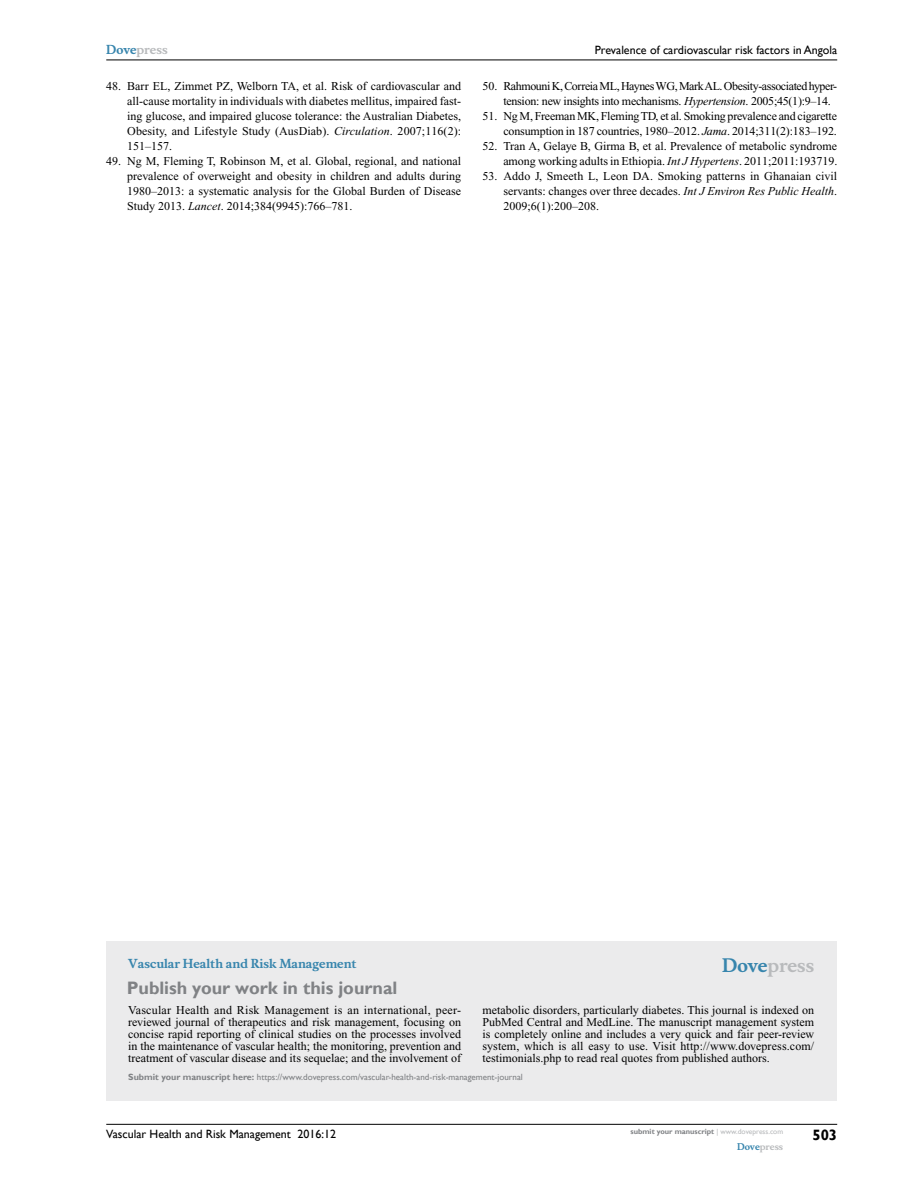
<style>
.page{position:relative;width:918px;height:1188px;background:#fff}
.page>*{position:absolute;margin:0;border:0;box-sizing:border-box;transform-origin:0 0}
.t1{font:700 18px "Gill Sans";color:#808285}
.t2{font:700 18px "Musee";color:#b8babc}
.t3{font:700 15px "Gill Sans";color:#000}
.t4{font:12px/15px "Times New Roman";color:#000;text-align:justify}
.t5{font:12px/15px "Times New Roman";letter-spacing:-.035em;color:#000}
.t6{font:12px/15px "Times New Roman";letter-spacing:-.02em;color:#000;text-align:right}
.t7{font:12px "Gill Sans";color:#000}
.t8{font:700 12px "Musee";color:#3785ad}
.t9{font:700 12px "Musee";color:#b8babc}
.t10{font:9px "Gill Sans";color:#808285}
.t11{font:700 9px "Musee";color:#b8babc}
.t12{font:700 7.5px "Gill Sans";color:#808285}
.s1{color:#3785ad}
.s2{font-style:italic}
.s3{font-weight:700}
.s4{font-weight:400;color:#b8babc}
</style>
<div class="page">
<div style="left:106px;top:941px;width:731px;height:159px;background:#ebebec"></div>
<hr style="left:106px;top:1124px;width:731px;height:1px;background:#000">
<hr style="left:106px;top:60px;width:731px;height:1px;background:#000">
<p class="t9" style="left:106px;top:43px;width:63px"><span class="s1">Dove</span>press</p>
<p class="t4" style="left:127px;top:79px;width:335px;text-indent:-21px">48. Barr EL, Zimmet PZ, Welborn TA, et al. Risk of cardiovascular and all-cause mortality in individuals with diabetes mellitus, impaired fast&shy;ing glucose, and impaired glucose tolerance: the Australian Diabetes, Obesity, and Lifestyle Study (AusDiab). <span class="s2">Circulation</span>. 2007;116(2):<br>151–157.</p>
<p class="t4" style="left:127px;top:154px;width:335px;text-indent:-21px">49. Ng M, Fleming T, Robinson M, et al. Global, regional, and national prevalence of overweight and obesity in children and adults during 1980–2013: a systematic analysis for the Global Burden of Disease Study 2013. <span class="s2">Lancet</span>. 2014;384(9945):766–781.</p>
<p class="t7" style="left:595px;top:43px;width:244px">Prevalence of cardiovascular risk factors in Angola</p>
<p class="t5" style="left:503px;top:79px;width:335px;text-indent:-21px">50. Rahmouni K, Correia ML, Haynes WG, Mark AL. Obesity-associated hyper&shy;tension: new insights into mechanisms. <span class="s2">Hypertension</span>. 2005;45(1):9–14.</p>
<p class="t6" style="left:482px;top:109px;width:356px">51. Ng M, Freeman MK, Fleming TD, et al. Smoking prevalence and cigarette consumption in 187 countries, 1980–2012. <span class="s2">Jama</span>. 2014;311(2):183–192.</p>
<p class="t4" style="left:482px;top:139px;width:357px;text-align:right">52. Tran A, Gelaye B, Girma B, et al. Prevalence of metabolic syndrome among working adults in Ethiopia. <span class="s2">Int J Hypertens</span>. 2011;2011:193719.</p>
<p class="t4" style="left:503px;top:169px;width:335px;text-indent:-21px">53. Addo J, Smeeth L, Leon DA. Smoking patterns in Ghanaian civil servants: changes over three decades. <span class="s2">Int J Environ Res Public Health</span>.<br>2009;6(1):200–208.</p>
<p class="t8" style="left:128px;top:956px;width:230px">Vascular Health and Risk Management</p>
<h1 class="t1" style="left:127px;top:977px;width:272px">Publish your work in this journal</h1>
<h1 class="t2" style="left:722px;top:955px;width:94px"><span class="s1">Dove</span>press</h1>
<p class="t4" style="left:128px;top:1004px;width:334px;line-height:12px">Vascular Health and Risk Management is an international, peer&shy;reviewed journal of therapeutics and risk management, focusing on concise rapid reporting of clinical studies on the processes involved in the maintenance of vascular health; the monitoring, prevention and treatment of vascular disease and its sequelae; and the involvement of</p>
<p class="t4" style="left:482px;top:1004px;width:333px;line-height:12px">metabolic disorders, particularly diabetes. This journal is indexed on PubMed Central and MedLine. The manuscript management system is completely online and includes a very quick and fair peer-review system, which is all easy to use. Visit http://www.dovepress.com/ testimonials.php to read real quotes from published authors.</p>
<p class="t10" style="left:128px;top:1072px;width:396px"><span class="s3">Submit your manuscript here:</span> https://www.dovepress.com/vascular-health-and-risk-management-journal</p>
<p class="t7" style="left:106px;top:1127px;width:231px">Vascular Health and Risk Management 2016:12</p>
<p class="t12" style="left:631px;top:1127px;width:154px">submit your manuscript <span class="s4">| www.dovepress.com</span></p>
<p class="t11" style="left:737px;top:1141px;width:48px"><span class="s1">Dove</span>press</p>
<p class="t3" style="left:812px;top:1126px;width:26px">503</p>
</div>
